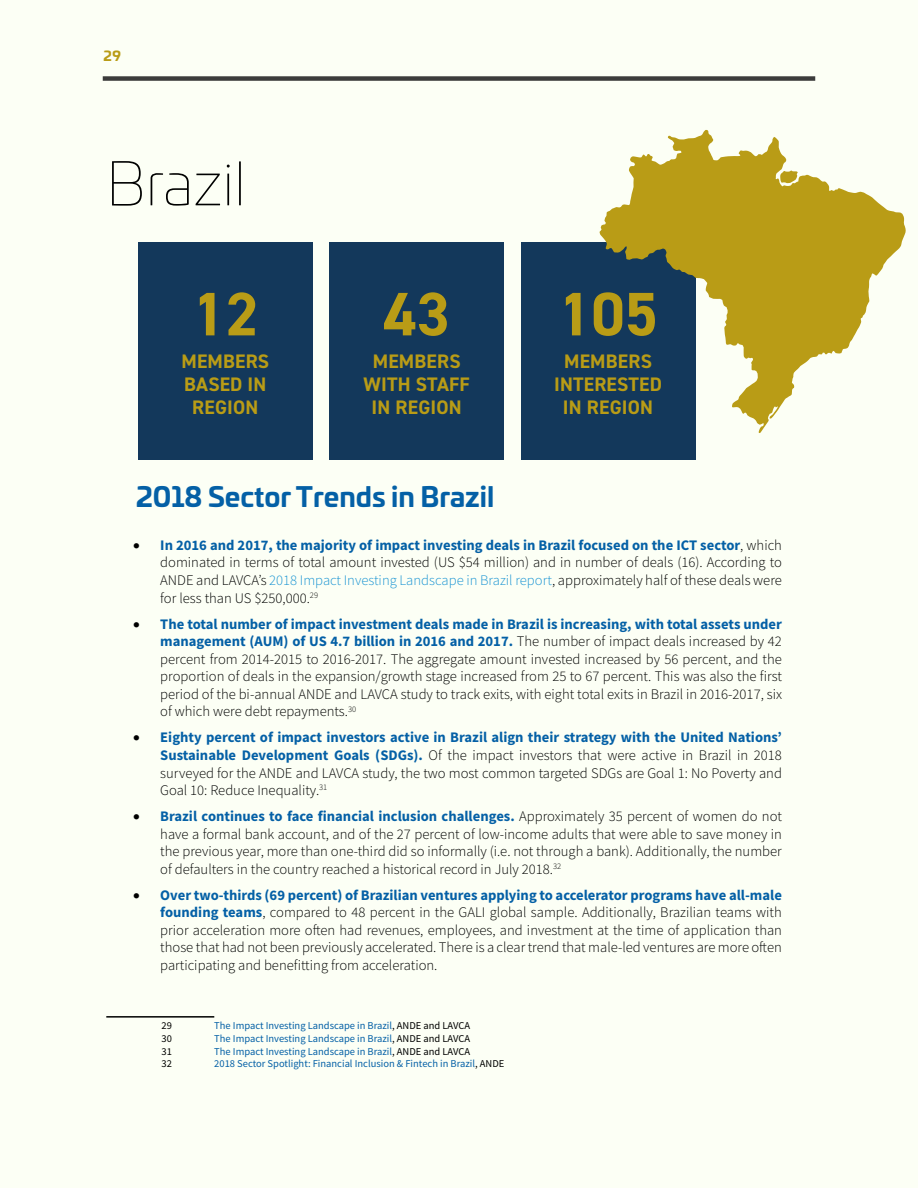
<style>
.page{position:relative;width:918px;height:1188px;background:#fff}
.page>*{position:absolute;margin:0;border:0;box-sizing:border-box;transform-origin:0 0}
.t1{font:700 61.65px "DIN2014";color:#b99c16}
.t2{font:100 60px "Univia Pro";color:#000}
.t3{font:700 27px "Univia Pro";color:#0460a6}
.t4{font:700 19.65px/23.1px "DIN2014";letter-spacing:.01em;color:#b99c16;text-align:center}
.t5{font:300 14.7px/17.5px "Source Sans Pro";color:#000;text-align:justify}
.t6{font:700 13.5px "Univia Pro";color:#b99c16}
.t7{font:10.5px "Source Sans Pro";color:#0460a6}
.t8{font:10.5px "Source Sans Pro";color:#000}
.s1{font-weight:700;color:#0460a6}
.s2{color:#1b95d3}
.s3{color:#000}
</style>
<div class="page">
<div style="left:1px;top:0;width:917px;height:1188px;background:#fcfff5"></div>
<hr style="left:106px;top:1016px;width:108px;height:2px;background:#000">
<div style="left:138px;top:242px;width:175px;height:218px;background:#13385b"></div>
<div style="left:329px;top:242px;width:175px;height:218px;background:#13385b"></div>
<div style="left:521px;top:242px;width:174px;height:218px;background:#13385b"></div>
<svg style="left:599px;top:130px;width:307px;height:303px"></svg>
<svg style="left:780px;top:170px;width:18px;height:13px"></svg>
<div style="left:103px;top:76px;width:712px;height:5px;background:#3c3c3b"></div>
<p class="t6" style="left:103px;top:45px;width:19px">29</p>
<h2 class="t2" style="left:106px;top:141px;width:141px">Brazil</h2>
<h1 class="t1" style="left:192px;top:273px;width:68px">12</h1>
<h3 class="t4" style="left:181px;top:350px;width:89px">MEMBERS<br>BASED IN<br>REGION</h3>
<h1 class="t1" style="left:383px;top:273px;width:68px">43</h1>
<h3 class="t4" style="left:364px;top:350px;width:108px">MEMBERS<br>WITH STAFF<br>IN REGION</h3>
<h1 class="t1" style="left:558px;top:273px;width:101px">105</h1>
<h3 class="t4" style="left:554px;top:350px;width:109px">MEMBERS<br>INTERESTED<br>IN REGION</h3>
<h3 class="t3" style="left:136px;top:475px;width:360px">2018 Sector Trends in Brazil</h3>
<p class="t5" style="left:160px;top:536px;width:623px;text-indent:-27px">• <span class="s1">In 2016 and 2017, the majority of impact investing deals in Brazil focused on the ICT sector</span>, which dominated in terms of total amount invested (US $54 million) and in number of deals (16). According to ANDE and LAVCA’s <span class="s2">2018 Impact Investing Landscape in Brazil report</span>, approximately half of these deals were for less than US $250,000.<sup>29</sup></p>
<p class="t5" style="left:160px;top:615px;width:623px;text-indent:-27px">• <span class="s1">The total number of impact investment deals made in Brazil is increasing, with total assets under management (AUM) of US 4.7 billion in 2016 and 2017.</span> The number of impact deals increased by 42 percent from 2014-2015 to 2016-2017. The aggregate amount invested increased by 56 percent, and the proportion of deals in the expansion/growth stage increased from 25 to 67 percent. This was also the first period of the bi-annual ANDE and LAVCA study to track exits, with eight total exits in Brazil in 2016-2017, six of which were debt repayments.<sup>30</sup></p>
<p class="t5" style="left:160px;top:729px;width:623px;text-indent:-27px">• <span class="s1">Eighty percent of impact investors active in Brazil align their strategy with the United Nations’ Sustainable Development Goals (SDGs).</span> Of the impact investors that were active in Brazil in 2018 surveyed for the ANDE and LAVCA study, the two most common targeted SDGs are Goal 1: No Poverty and Goal 10: Reduce Inequality.<sup>31</sup></p>
<p class="t5" style="left:160px;top:807px;width:623px;text-indent:-27px">• <span class="s1">Brazil continues to face financial inclusion challenges.</span> Approximately 35 percent of women do not have a formal bank account, and of the 27 percent of low-income adults that were able to save money in the previous year, more than one-third did so informally (i.e. not through a bank). Additionally, the number of defaulters in the country reached a historical record in July 2018.<sup>32</sup></p>
<p class="t5" style="left:160px;top:886px;width:623px;text-indent:-27px">• <span class="s1">Over two-thirds (69 percent) of Brazilian ventures applying to accelerator programs have all-male founding teams</span>, compared to 48 percent in the GALI global sample. Additionally, Brazilian teams with prior acceleration more often had revenues, employees, and investment at the time of application than those that had not been previously accelerated. There is a clear trend that male-led ventures are more often participating and benefitting from acceleration.</p>
<p class="t8" style="left:162px;top:1019px;width:12px">29</p>
<p class="t7" style="left:214px;top:1019px;width:257px">The Impact Investing Landscape in Brazil<span class="s3">, ANDE and LAVCA</span></p>
<p class="t8" style="left:162px;top:1032px;width:12px">30</p>
<p class="t7" style="left:214px;top:1032px;width:257px">The Impact Investing Landscape in Brazil<span class="s3">, ANDE and LAVCA</span></p>
<p class="t8" style="left:162px;top:1044px;width:12px">31</p>
<p class="t7" style="left:214px;top:1044px;width:257px">The Impact Investing Landscape in Brazil<span class="s3">, ANDE and LAVCA</span></p>
<p class="t8" style="left:162px;top:1057px;width:12px">32</p>
<p class="t7" style="left:214px;top:1057px;width:292px">2018 Sector Spotlight: Financial Inclusion &amp; Fintech in Brazil<span class="s3">, ANDE</span></p>
</div>
